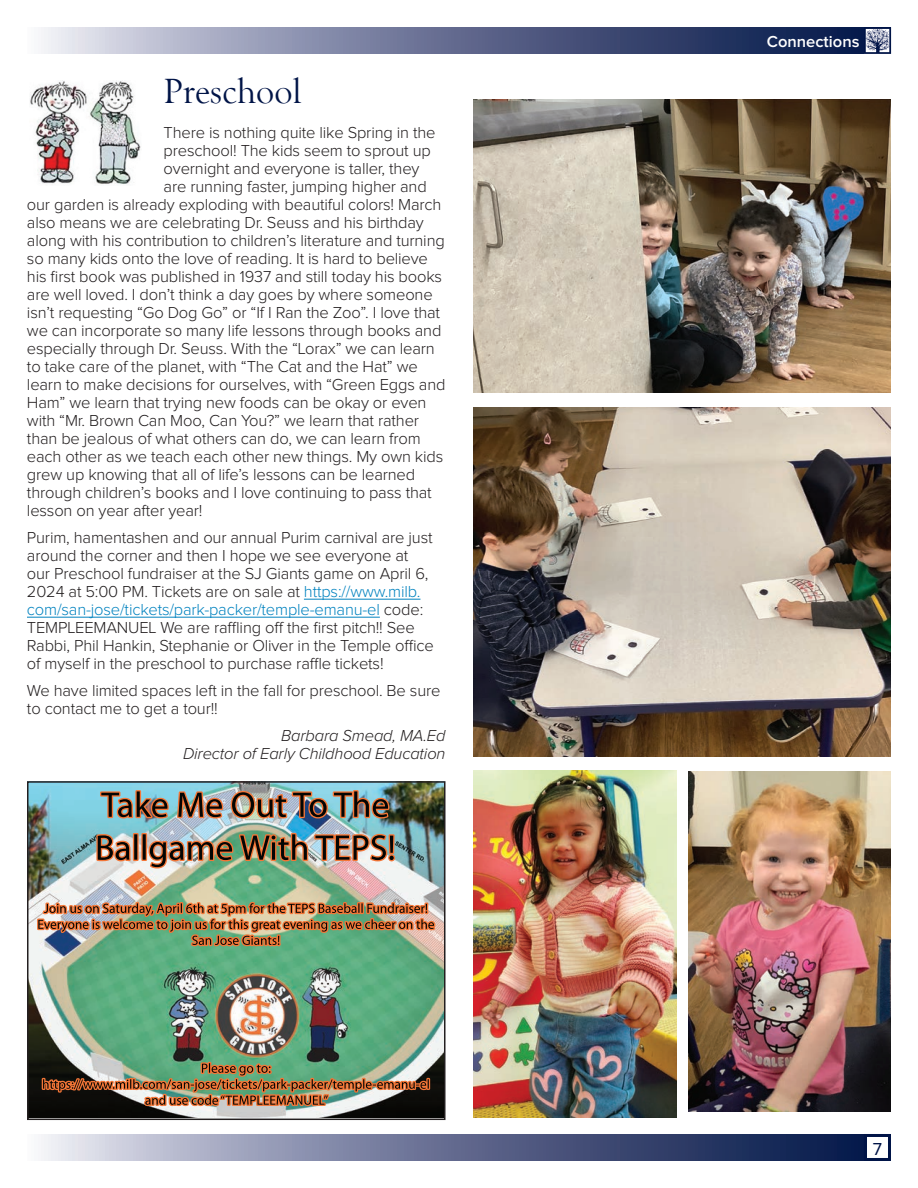
<style>
.page{position:relative;width:918px;height:1188px;background:#fff}
.page>*{position:absolute;margin:0;border:0;box-sizing:border-box;transform-origin:0 0}
.t1{font:36px "Goudy Old Style T";color:#001447}
.t2{font:18px "Proxima Nova";color:#001447}
.t3{font:300 16.5px/18px "Proxima Nova";letter-spacing:-.01em;color:#231f20}
.t4{font:italic 300 16.5px/18px "Proxima Nova";letter-spacing:-.01em;color:#231f20;text-align:right}
.t5{font:600 16.5px "Proxima Nova";color:#fff}
.s1{color:#0082bf}
</style>
<div class="page">
<svg style="left:41px;top:27px;width:823px;height:27px;background:#6a7395"></svg>
<svg style="left:864px;top:27px;width:27px;height:27px"></svg>
<svg style="left:41px;top:1134px;width:823px;height:27px;background:#6a7395"></svg>
<div style="left:864px;top:1134px;width:27px;height:27px;border:3px solid #001447"></div>
<hr style="left:304px;top:599px;width:116px;height:1px;background:#0082bf">
<hr style="left:27px;top:617px;width:353px;height:1px;background:#0082bf">
<img style="left:30px;top:81px;width:111px;height:103px">
<img style="left:688px;top:771px;width:203px;height:341px">
<img style="left:474px;top:407px;width:417px;height:350px">
<img style="left:474px;top:99px;width:417px;height:294px">
<img style="left:474px;top:770px;width:202px;height:348px">
<img style="left:30px;top:784px;width:413px;height:333px">
<img style="left:135px;top:790px;width:235px;height:29px">
<img style="left:248px;top:902px;width:145px;height:12px">
<div style="left:27px;top:781px;width:419px;height:339px;border:2px solid #231f20"></div>
<h1 class="t1" style="left:164px;top:71px;width:140px">Preschool</h1>
<p class="t3" style="left:164px;top:124px;width:273px">There is nothing quite like Spring in the</p>
<p class="t3" style="left:164px;top:142px;width:269px">preschool! The kids seem to sprout up</p>
<p class="t3" style="left:164px;top:160px;width:257px">overnight and everyone is taller, they</p>
<p class="t3" style="left:164px;top:178px;width:265px">are running faster, jumping higher and</p>
<p class="t3" style="left:27px;top:196px;width:416px">our garden is already exploding with beautiful colors! March</p>
<p class="t3" style="left:27px;top:214px;width:398px">also means we are celebrating Dr. Seuss and his birthday</p>
<p class="t3" style="left:27px;top:232px;width:419px">along with his contribution to children’s literature and turning</p>
<p class="t3" style="left:27px;top:250px;width:402px">so many kids onto the love of reading. It is hard to believe</p>
<p class="t3" style="left:27px;top:268px;width:417px">his first book was published in 1937 and still today his books</p>
<p class="t3" style="left:27px;top:286px;width:407px">are well loved. I don’t think a day goes by where someone</p>
<p class="t3" style="left:27px;top:304px;width:415px">isn’t requesting “Go Dog Go” or “If I Ran the Zoo”. I love that</p>
<p class="t3" style="left:27px;top:322px;width:416px">we can incorporate so many life lessons through books and</p>
<p class="t3" style="left:27px;top:340px;width:409px">especially through Dr. Seuss. With the “Lorax” we can learn</p>
<p class="t3" style="left:27px;top:358px;width:392px">to take care of the planet, with “The Cat and the Hat” we</p>
<p class="t3" style="left:27px;top:376px;width:420px">learn to make decisions for ourselves, with “Green Eggs and</p>
<p class="t3" style="left:27px;top:394px;width:401px">Ham” we learn that trying new foods can be okay or even</p>
<p class="t3" style="left:27px;top:412px;width:394px">with “Mr. Brown Can Moo, Can You?” we learn that rather</p>
<p class="t3" style="left:27px;top:430px;width:395px">than be jealous of what others can do, we can learn from</p>
<p class="t3" style="left:27px;top:448px;width:418px">each other as we teach each other new things. My own kids</p>
<p class="t3" style="left:27px;top:466px;width:390px">grew up knowing that all of life’s lessons can be learned</p>
<p class="t3" style="left:27px;top:484px;width:406px">through children’s books and I love continuing to pass that</p>
<p class="t3" style="left:27px;top:502px;width:177px">lesson on year after year!</p>
<p class="t3" style="left:27px;top:529px;width:408px">Purim, hamentashen and our annual Purim carnival are just around the corner and then I hope we see everyone at our Preschool fundraiser at the SJ Giants game on April 6, 2024 at 5:00 PM. Tickets are on sale at <span class="s1">https://www.milb. com/san-jose/tickets/park-packer/temple-emanu-el</span> code:<br>TEMPLEEMANUEL We are raffling off the first pitch!! See Rabbi, Phil Hankin, Stephanie or Oliver in the Temple office of myself in the preschool to purchase raffle tickets!</p>
<p class="t3" style="left:27px;top:682px;width:415px">We have limited spaces left in the fall for preschool. Be sure to contact me to get a tour!!</p>
<p class="t4" style="left:183px;top:727px;width:264px">Barbara Smead, MA.Ed<br>Director of Early Childhood Education</p>
<p class="t5" style="left:767px;top:34px;width:94px">Connections</p>
<p class="t2" style="left:873px;top:1140px;width:11px">7</p>
</div>
